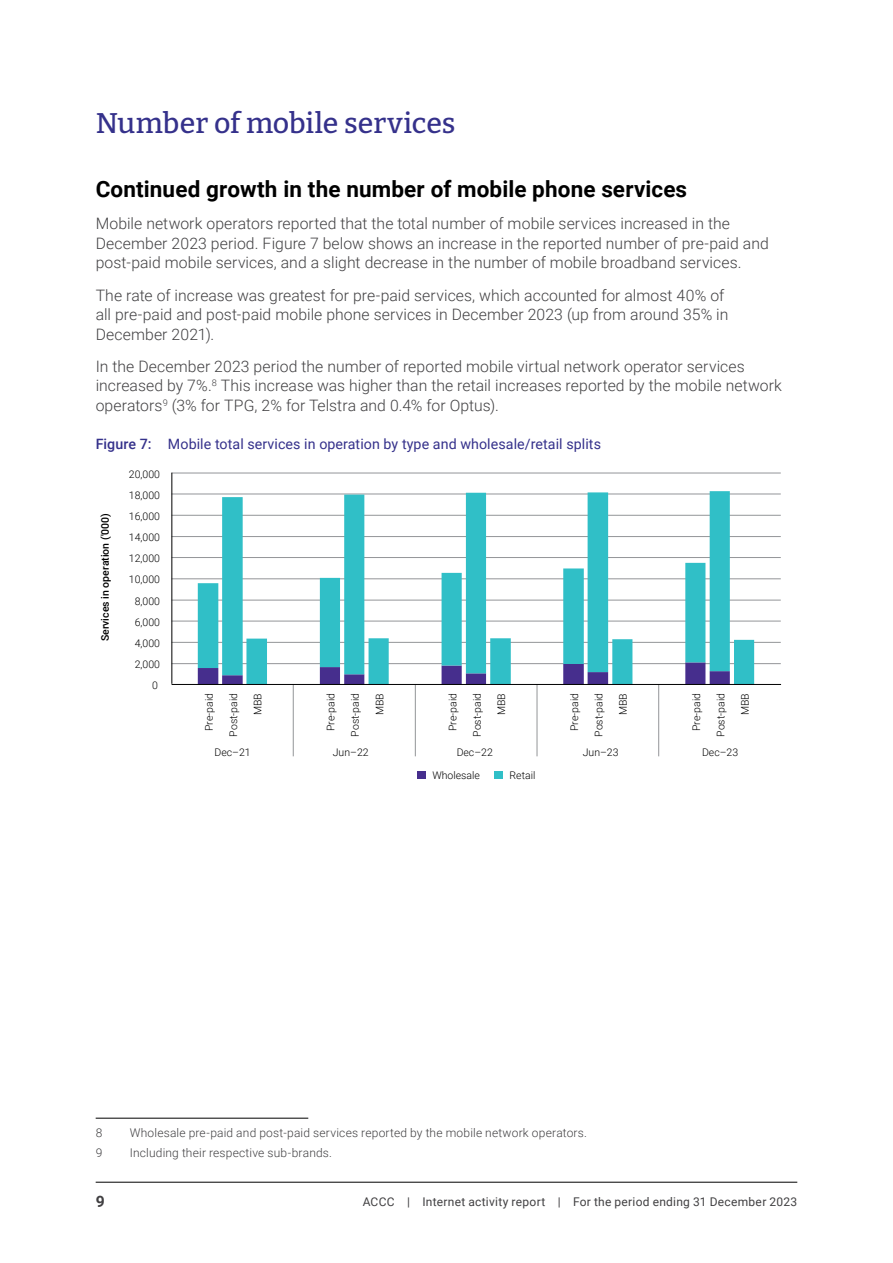
<style>
.page{position:relative;width:893px;height:1263px;background:#fff}
.page>*{position:absolute;margin:0;border:0;box-sizing:border-box;transform-origin:0 0}
._02_Heading_2_NP{font:100 28.5px "Bitter";color:#35318b}
._02_Heading_3{font:700 22.5px "Roboto";letter-spacing:.005em;color:#000}
._01_Body_text{font:300 15.75px/19.5px "Roboto";letter-spacing:.005em;color:#414042}
.t1{font:700 15.75px "Roboto";color:#414042}
._02_Figure_Heading{font:14.25px "Roboto";letter-spacing:.005em;color:#35318b}
._01_Footnote{font:300 12px "Roboto";letter-spacing:.015em;color:#414042}
.t2{font:12px "Roboto";letter-spacing:.025em;color:#414042}
.t3{font:300 10.5px "Roboto";color:#000001}
.t4{font:300 10.5px "Roboto";color:#000}
.t5{font:500 10.5px "Roboto";color:#000}
.s1{font-weight:500}
</style>
<div class="page">
<hr style="left:96px;top:1182px;width:701px;height:1px;background:#000">
<hr style="left:172px;top:663px;width:609px;height:1px;background:#939598">
<hr style="left:172px;top:642px;width:609px;height:1px;background:#939598">
<hr style="left:172px;top:621px;width:609px;height:1px;background:#939598">
<hr style="left:172px;top:600px;width:609px;height:1px;background:#939598">
<hr style="left:172px;top:578px;width:609px;height:1px;background:#939598">
<hr style="left:172px;top:557px;width:609px;height:1px;background:#939598">
<hr style="left:172px;top:536px;width:609px;height:1px;background:#939598">
<hr style="left:172px;top:515px;width:609px;height:1px;background:#939598">
<hr style="left:172px;top:494px;width:609px;height:1px;background:#939598">
<hr style="left:172px;top:473px;width:609px;height:1px;background:#939598">
<svg style="left:198px;top:491px;width:556px;height:193px"></svg>
<hr style="left:658px;top:685px;width:1px;height:71px;background:#939598">
<hr style="left:537px;top:685px;width:1px;height:71px;background:#939598">
<hr style="left:415px;top:685px;width:1px;height:71px;background:#939598">
<hr style="left:293px;top:685px;width:1px;height:71px;background:#939598">
<div style="left:417px;top:771px;width:8px;height:8px;background:#462e8d"></div>
<div style="left:494px;top:771px;width:9px;height:8px;background:#30bfc7"></div>
<hr style="left:172px;top:684px;width:609px;height:1px;background:#000">
<hr style="left:171px;top:473px;width:1px;height:211px;background:#000">
<hr style="left:96px;top:1118px;width:212px;height:1px;background:#000">
<h2 class="_02_Heading_2_NP" style="left:96px;top:105px;width:361px">Number of mobile services</h2>
<h3 class="_02_Heading_3" style="left:96px;top:173px;width:593px">Continued growth in the number of mobile phone services</h3>
<p class="_01_Body_text" style="left:96px;top:213px;width:675px">Mobile network operators reported that the total number of mobile services increased in the<br>December 2023 period. Figure 7 below shows an increase in the reported number of pre-paid and post-paid mobile services, and a slight decrease in the number of mobile broadband services.</p>
<p class="_01_Body_text" style="left:96px;top:285px;width:634px">The rate of increase was greatest for pre-paid services, which accounted for almost 40% of all pre‑paid and post-paid mobile phone services in December 2023 (up from around 35% in<br>December 2021).</p>
<p class="_01_Body_text" style="left:96px;top:356px;width:688px">In the December 2023 period the number of reported mobile virtual network operator services increased by 7%.<sup>8</sup> This increase was higher than the retail increases reported by the mobile network operators<sup>9</sup> (3% for TPG, 2% for Telstra and 0.4% for Optus).</p>
<p class="_02_Figure_Heading" style="left:96px;top:433px;width:507px"><span class="s1">Figure 7:</span> Mobile total services in operation by type and wholesale/retail splits</p>
<p class="t3" style="left:129px;top:466px;width:33px">20,000</p>
<p class="t5" style="left:98px;top:641px;width:130px;rotate:-90deg">Services in operation ('000)</p>
<p class="t3" style="left:129px;top:487px;width:33px">18,000</p>
<p class="t3" style="left:129px;top:509px;width:33px">16,000</p>
<p class="t3" style="left:129px;top:530px;width:33px">14,000</p>
<p class="t3" style="left:129px;top:551px;width:33px">12,000</p>
<p class="t3" style="left:129px;top:572px;width:33px">10,000</p>
<p class="t3" style="left:135px;top:594px;width:27px">8,000</p>
<p class="t3" style="left:135px;top:615px;width:27px">6,000</p>
<p class="t3" style="left:135px;top:636px;width:27px">4,000</p>
<p class="t3" style="left:135px;top:657px;width:27px">2,000</p>
<p class="t3" style="left:152px;top:678px;width:7px">0</p>
<p class="t3" style="left:202px;top:731px;width:40px;rotate:-90deg">Pre-paid</p>
<p class="t3" style="left:226px;top:737px;width:45px;rotate:-90deg">Post-paid</p>
<p class="t3" style="left:250px;top:715px;width:23px;rotate:-90deg">MBB</p>
<p class="t3" style="left:323px;top:731px;width:40px;rotate:-90deg">Pre-paid</p>
<p class="t3" style="left:348px;top:737px;width:45px;rotate:-90deg">Post-paid</p>
<p class="t3" style="left:372px;top:715px;width:23px;rotate:-90deg">MBB</p>
<p class="t3" style="left:445px;top:731px;width:40px;rotate:-90deg">Pre-paid</p>
<p class="t3" style="left:470px;top:737px;width:45px;rotate:-90deg">Post-paid</p>
<p class="t3" style="left:494px;top:715px;width:23px;rotate:-90deg">MBB</p>
<p class="t3" style="left:567px;top:731px;width:40px;rotate:-90deg">Pre-paid</p>
<p class="t3" style="left:591px;top:737px;width:45px;rotate:-90deg">Post-paid</p>
<p class="t3" style="left:616px;top:715px;width:23px;rotate:-90deg">MBB</p>
<p class="t3" style="left:689px;top:731px;width:40px;rotate:-90deg">Pre-paid</p>
<p class="t3" style="left:713px;top:737px;width:45px;rotate:-90deg">Post-paid</p>
<p class="t3" style="left:738px;top:715px;width:23px;rotate:-90deg">MBB</p>
<p class="t3" style="left:432px;top:767px;width:49px">Wholesale</p>
<p class="t3" style="left:510px;top:767px;width:27px">Retail</p>
<p class="t4" style="left:214px;top:745px;width:38px">Dec–21</p>
<p class="t4" style="left:333px;top:745px;width:37px">Jun–22</p>
<p class="t4" style="left:457px;top:745px;width:38px">Dec–22</p>
<p class="t4" style="left:583px;top:745px;width:37px">Jun–23</p>
<p class="t4" style="left:702px;top:745px;width:38px">Dec–23</p>
<p class="_01_Footnote" style="left:96px;top:1125px;width:8px">8</p>
<p class="_01_Footnote" style="left:130px;top:1125px;width:459px">Wholesale pre-paid and post-paid services reported by the mobile network operators.</p>
<p class="_01_Footnote" style="left:96px;top:1144px;width:8px">9</p>
<p class="_01_Footnote" style="left:130px;top:1144px;width:204px">Including their respective sub-brands.</p>
<p class="t1" style="left:96px;top:1190px;width:11px">9</p>
<p class="t2" style="left:363px;top:1193px;width:436px">ACCC | Internet activity report | For the period ending 31 December 2023</p>
</div>
